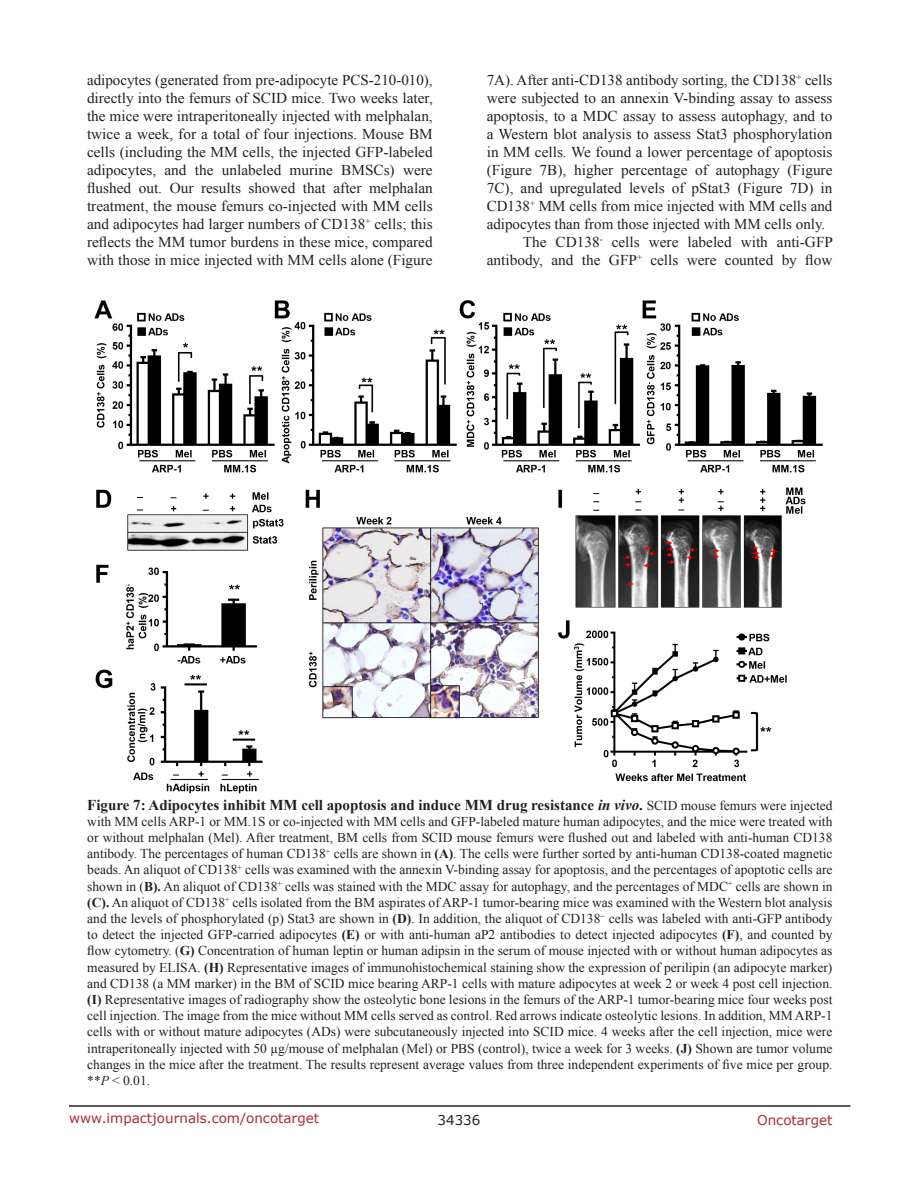
<style>
.page{position:relative;width:918px;height:1188px;background:#fff}
.page>*{position:absolute;margin:0;border:0;box-sizing:border-box;transform-origin:0 0}
.BodyText{font:15px/18px "Times New Roman";color:#221f22;text-align:justify}
.FigureText{font:700 15px "Times New Roman";color:#221f22}
.FigureText-2{font:13.5px/16.2px "Times New Roman";color:#221f22;text-align:justify}
.t1{font:13.5px "Verdana";color:#ac2b31}
.t2{font:13.5px "Verdana";color:#221f22}
.s1{font-style:italic}
.s2{font-weight:400;font-size:13.5px}
.s3{font-weight:700}
</style>
<div class="page">
<hr style="left:69px;top:1105px;width:781px;height:2px;background:#231f20">
<img style="left:94px;top:300px;width:729px;height:494px">
<p class="BodyText" style="left:87px;top:71px;width:347px">adipocytes (generated from pre-adipocyte PCS-210-010), directly into the femurs of SCID mice. Two weeks later, the mice were intraperitoneally injected with melphalan, twice a week, for a total of four injections. Mouse BM cells (including the MM cells, the injected GFP-labeled adipocytes, and the unlabeled murine BMSCs) were flushed out. Our results showed that after melphalan treatment, the mouse femurs co-injected with MM cells and adipocytes had larger numbers of CD138<sup>+</sup> cells; this reflects the MM tumor burdens in these mice, compared with those in mice injected with MM cells alone (Figure</p>
<p class="BodyText" style="left:487px;top:71px;width:347px">7A). After anti-CD138 antibody sorting, the CD138<sup>+</sup> cells were subjected to an annexin V-binding assay to assess apoptosis, to a MDC assay to assess autophagy, and to a Western blot analysis to assess Stat3 phosphorylation in MM cells. We found a lower percentage of apoptosis (Figure 7B), higher percentage of autophagy (Figure 7C), and upregulated levels of pStat3 (Figure 7D) in CD138<sup>+</sup> MM cells from mice injected with MM cells and adipocytes than from those injected with MM cells only.</p>
<p class="BodyText" style="left:487px;top:233px;width:348px;text-align:right">The CD138<sup>-</sup> cells were labeled with anti-GFP antibody, and the GFP<sup>+</sup> cells were counted by flow</p>
<p class="FigureText" style="left:87px;top:794px;width:747px">Figure 7: Adipocytes inhibit MM cell apoptosis and induce MM drug resistance <span class="s1">in vivo</span>. <span class="s2">SCID mouse femurs were injected</span></p>
<p class="FigureText-2" style="left:87px;top:813px;width:747px">with MM cells ARP-1 or MM.1S or co-injected with MM cells and GFP-labeled mature human adipocytes, and the mice were treated with or without melphalan (Mel). After treatment, BM cells from SCID mouse femurs were flushed out and labeled with anti-human CD138 antibody. The percentages of human CD138<sup>+</sup> cells are shown in <span class="s3">(A)</span>. The cells were further sorted by anti-human CD138-coated magnetic beads. An aliquot of CD138<sup>+</sup> cells was examined with the annexin V-binding assay for apoptosis, and the percentages of apoptotic cells are shown in (<span class="s3">B).</span> An aliquot of CD138<sup>+</sup> cells was stained with the MDC assay for autophagy, and the percentages of MDC<sup>+</sup> cells are shown in <span class="s3">(C).</span> An aliquot of CD138<sup>+</sup> cells isolated from the BM aspirates of ARP-1 tumor-bearing mice was examined with the Western blot analysis and the levels of phosphorylated (p) Stat3 are shown in <span class="s3">(D)</span>. In addition, the aliquot of CD138<sup>−</sup> cells was labeled with anti-GFP antibody to detect the injected GFP-carried adipocytes <span class="s3">(E)</span> or with anti-human aP2 antibodies to detect injected adipocytes <span class="s3">(F)</span>, and counted by flow cytometry. (<span class="s3">G)</span> Concentration of human leptin or human adipsin in the serum of mouse injected with or without human adipocytes as measured by ELISA. <span class="s3">(H)</span> Representative images of immunohistochemical staining show the expression of perilipin (an adipocyte marker) and CD138 (a MM marker) in the BM of SCID mice bearing ARP-1 cells with mature adipocytes at week 2 or week 4 post cell injection. <span class="s3">(I)</span> Representative images of radiography show the osteolytic bone lesions in the femurs of the ARP-1 tumor-bearing mice four weeks post cell injection. The image from the mice without MM cells served as control. Red arrows indicate osteolytic lesions. In addition, MM ARP-1 cells with or without mature adipocytes (ADs) were subcutaneously injected into SCID mice. 4 weeks after the cell injection, mice were intraperitoneally injected with 50 µg/mouse of melphalan (Mel) or PBS (control), twice a week for 3 weeks. <span class="s3">(J)</span> Shown are tumor volume changes in the mice after the treatment. The results represent average values from three independent experiments of five mice per group. **<span class="s1">P</span> &lt; 0.01.</p>
<p class="t1" style="left:69px;top:1109px;width:252px">www.impactjournals.com/oncotarget</p>
<p class="t2" style="left:438px;top:1111px;width:44px">34336</p>
<p class="t1" style="left:757px;top:1111px;width:77px">Oncotarget</p>
</div>
